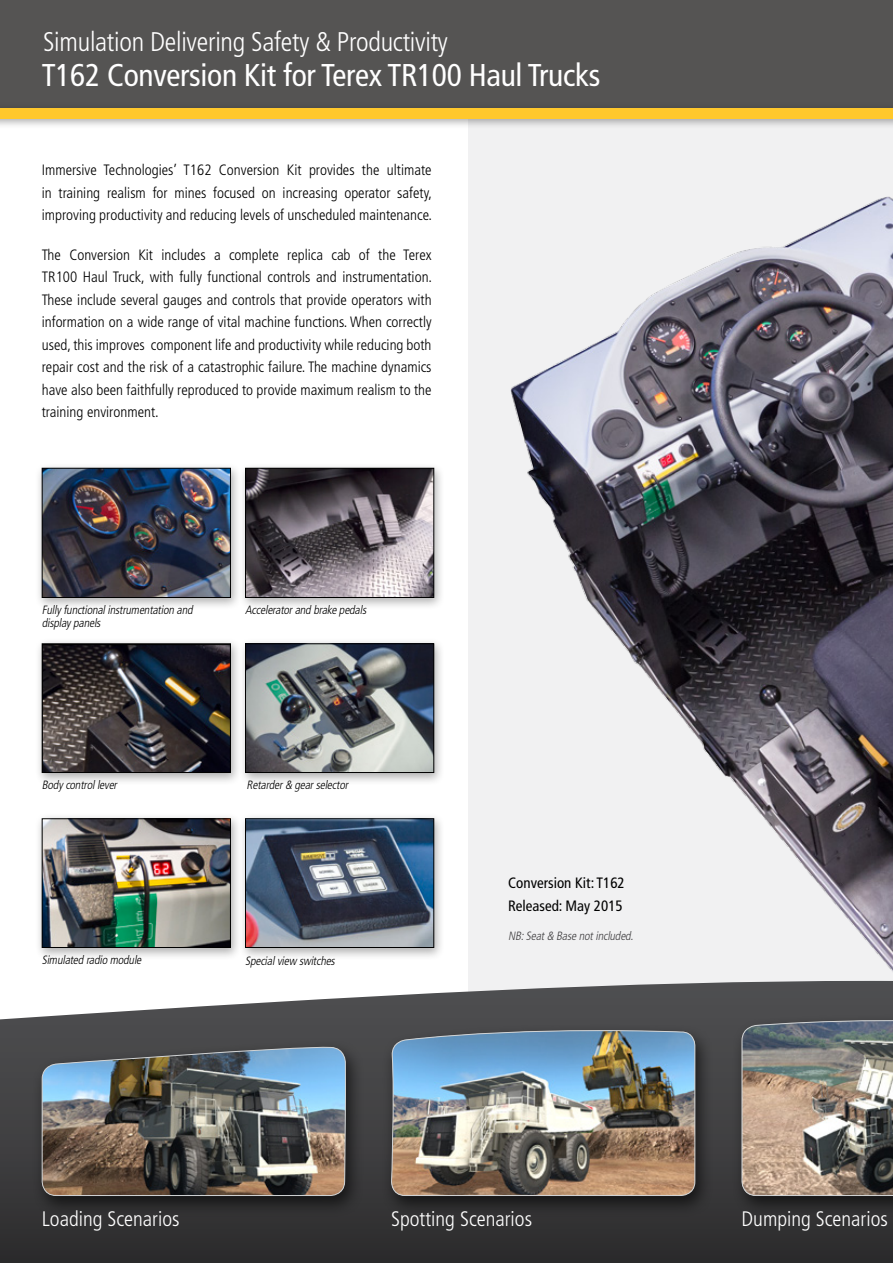
<style>
.page{position:relative;width:893px;height:1263px;background:#fff}
.page>*{position:absolute;margin:0;border:0;box-sizing:border-box;transform-origin:0 0}
.t1{font:condensed 31.5px "Frutiger LT Std";letter-spacing:-.01em;color:#fff}
.t2{font:300 condensed 27px "Frutiger LT Std";letter-spacing:-.01em;color:#fff}
.t3{font:300 condensed 21px "Frutiger LT Std";color:#fff}
.t4{font:300 condensed 15px/22.5px "Frutiger LT Std";color:#000;text-align:justify}
.t5{font:condensed 15px/22.5px "Frutiger LT Std";color:#000}
.t6{font:italic 300 condensed 12px/13.5px "Frutiger LT Std";color:#000}
.t7{font:italic 300 condensed 12px "Frutiger LT Std";color:#414042}
</style>
<div class="page">
<div style="left:468px;top:83px;width:425px;height:931px;background:#f1f1f2"></div>
<img style="left:510px;top:196px;width:383px;height:785px">
<div style="left:0;top:0;width:893px;height:108px;background:#555453"></div>
<div style="left:0;top:102px;width:893px;height:27px;background:#000;opacity:.35"></div>
<div style="left:0;top:108px;width:893px;height:11px;background:#ffc82c"></div>
<div style="left:238px;top:462px;width:208px;height:148px;background:#000;opacity:.32"></div>
<img style="left:247px;top:470px;width:185px;height:126px">
<div style="left:245px;top:468px;width:189px;height:130px;border:1px solid #000"></div>
<div style="left:35px;top:638px;width:207px;height:147px;background:#000;opacity:.32"></div>
<img style="left:44px;top:645px;width:185px;height:126px">
<div style="left:42px;top:643px;width:189px;height:130px;border:1px solid #000"></div>
<div style="left:35px;top:813px;width:207px;height:147px;background:#000;opacity:.32"></div>
<img style="left:44px;top:820px;width:185px;height:126px">
<div style="left:42px;top:818px;width:189px;height:130px;border:1px solid #000"></div>
<div style="left:35px;top:462px;width:207px;height:148px;background:#000;opacity:.32"></div>
<img style="left:44px;top:470px;width:185px;height:126px">
<div style="left:42px;top:468px;width:189px;height:130px;border:1px solid #000"></div>
<div style="left:238px;top:638px;width:208px;height:147px;background:#000;opacity:.32"></div>
<img style="left:247px;top:645px;width:185px;height:126px">
<div style="left:245px;top:643px;width:189px;height:130px;border:1px solid #000"></div>
<div style="left:238px;top:813px;width:208px;height:147px;background:#000;opacity:.32"></div>
<img style="left:247px;top:820px;width:185px;height:126px">
<div style="left:245px;top:818px;width:189px;height:130px;border:1px solid #000"></div>
<svg style="left:0;top:981px;width:893px;height:282px;background:#555456"></svg>
<div style="left:731px;top:1013px;width:162px;height:204px;background:#000;opacity:.63"></div>
<img style="left:741px;top:1013px;width:152px;height:183px">
<div style="left:382px;top:1023px;width:332px;height:194px;background:#000;opacity:.63"></div>
<img style="left:391px;top:1026px;width:305px;height:170px">
<div style="left:32px;top:1040px;width:332px;height:177px;background:#000;opacity:.63"></div>
<img style="left:41px;top:1045px;width:305px;height:151px">
<h2 class="t2" style="left:43px;top:26px;width:406px">Simulation Delivering Safety &amp; Productivity</h2>
<h1 class="t1" style="left:42px;top:57px;width:560px">T162 Conversion Kit for Terex TR100 Haul Trucks</h1>
<p class="t4" style="left:42px;top:159px;width:392px">Immersive Technologies’ T162 Conversion Kit provides the ultimate in training realism for mines focused on increasing operator safety, improving productivity and reducing levels of unscheduled maintenance.</p>
<p class="t4" style="left:42px;top:244px;width:392px">The Conversion Kit includes a complete replica cab of the Terex TR100 Haul Truck, with fully functional controls and instrumentation.<br>These include several gauges and controls that provide operators with information on a wide range of vital machine functions. When correctly used, this improves component life and productivity while reducing both repair cost and the risk of a catastrophic failure. The machine dynamics have also been faithfully reproduced to provide maximum realism to the training environment.</p>
<p class="t6" style="left:42px;top:603px;width:155px">Fullyfunctionalinstrumentation and displaypanels</p>
<p class="t6" style="left:245px;top:603px;width:125px">Acceleratorand brake pedals</p>
<p class="t6" style="left:42px;top:778px;width:79px">Bodycontrollever</p>
<p class="t6" style="left:42px;top:954px;width:104px">Simulated radio module</p>
<p class="t6" style="left:247px;top:778px;width:105px">Retarder&amp; gearselector</p>
<p class="t6" style="left:245px;top:954px;width:94px">Specialview switches</p>
<p class="t5" style="left:508px;top:872px;width:118px">Conversion Kit: T162<br>Released: May 2015</p>
<p class="t7" style="left:508px;top:929px;width:129px">NB:Seat&amp; Base notincluded.</p>
<h3 class="t3" style="left:42px;top:1207px;width:139px">Loading Scenarios</h3>
<h3 class="t3" style="left:391px;top:1207px;width:142px">Spotting Scenarios</h3>
<h3 class="t3" style="left:742px;top:1207px;width:148px">Dumping Scenarios</h3>
</div>
